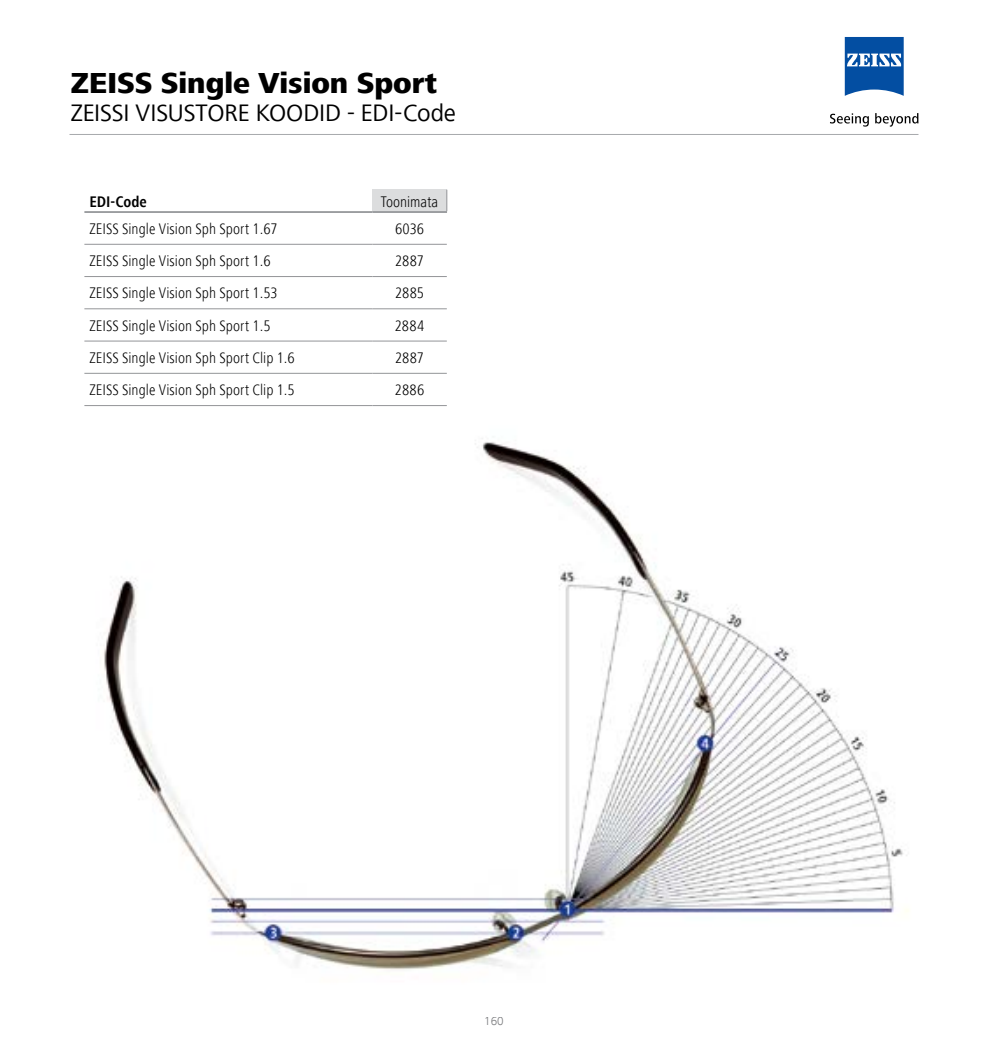
<style>
.page{position:relative;width:988px;height:1062px;background:#fff}
.page>*{position:absolute;margin:0;border:0;box-sizing:border-box;transform-origin:0 0}
.t1{font:800 29.75px "ZEISS Frutiger Next W1 G";color:#000}
.t2{font:24.5px "Frutiger Next LT Regular HR";letter-spacing:-.005em;color:#000}
.t3{font:15.75px "Frutiger Next LT Light Cond HR";color:#000}
.t4{font:700 condensed 15.75px "ZEISS Frutiger Next W1 G";color:#000}
.t5{font:12.25px "Frutiger Next LT Light HR";color:#77787b}
</style>
<div class="page">
<hr style="left:69px;top:134px;width:849px;height:1px;background:#a7a9ac">
<svg style="left:844px;top:37px;width:59px;height:59px;background:#3772b5"></svg>
<svg style="left:830px;top:113px;width:38px;height:14px"></svg>
<svg style="left:875px;top:113px;width:43px;height:14px"></svg>
<img style="left:104px;top:405px;width:805px;height:565px">
<div style="left:372px;top:190px;width:74px;height:22px;background:#dcddde"></div>
<hr style="left:84px;top:244px;width:288px;height:1px;background:#939598">
<hr style="left:84px;top:276px;width:288px;height:1px;background:#939598">
<hr style="left:84px;top:308px;width:288px;height:1px;background:#939598">
<hr style="left:372px;top:308px;width:74px;height:1px;background:#939598">
<hr style="left:84px;top:373px;width:288px;height:1px;background:#939598">
<hr style="left:84px;top:405px;width:288px;height:1px;background:#939598">
<hr style="left:372px;top:405px;width:74px;height:1px;background:#939598">
<hr style="left:372px;top:244px;width:74px;height:1px;background:#939598">
<hr style="left:372px;top:276px;width:74px;height:1px;background:#939598">
<hr style="left:372px;top:340px;width:74px;height:1px;background:#939598">
<hr style="left:372px;top:373px;width:74px;height:1px;background:#939598">
<svg style="left:446px;top:190px;width:1px;height:21px"></svg>
<hr style="left:84px;top:340px;width:288px;height:1px;background:#939598">
<hr style="left:84px;top:211px;width:288px;height:2px;background:#939598">
<hr style="left:372px;top:211px;width:75px;height:2px;background:#939598">
<h1 class="t1" style="left:71px;top:66px;width:368px">ZEISS Single Vision Sport</h1>
<h2 class="t2" style="left:71px;top:99px;width:386px">ZEISSI VISUSTORE KOODID - EDI-Code</h2>
<p class="t4" style="left:89px;top:192px;width:59px">EDI-Code</p>
<p class="t3" style="left:381px;top:193px;width:59px">Toonimata</p>
<p class="t3" style="left:89px;top:220px;width:190px">ZEISS Single Vision Sph Sport 1.67</p>
<p class="t3" style="left:395px;top:220px;width:31px">6036</p>
<p class="t3" style="left:89px;top:252px;width:183px">ZEISS Single Vision Sph Sport 1.6</p>
<p class="t3" style="left:395px;top:252px;width:31px">2887</p>
<p class="t3" style="left:89px;top:284px;width:190px">ZEISS Single Vision Sph Sport 1.53</p>
<p class="t3" style="left:395px;top:284px;width:31px">2885</p>
<p class="t3" style="left:89px;top:317px;width:183px">ZEISS Single Vision Sph Sport 1.5</p>
<p class="t3" style="left:395px;top:317px;width:31px">2884</p>
<p class="t3" style="left:89px;top:349px;width:207px">ZEISS Single Vision Sph Sport Clip 1.6</p>
<p class="t3" style="left:395px;top:349px;width:31px">2887</p>
<p class="t3" style="left:89px;top:381px;width:207px">ZEISS Single Vision Sph Sport Clip 1.5</p>
<p class="t3" style="left:395px;top:381px;width:31px">2886</p>
<p class="t5" style="left:484px;top:1014px;width:21px">160</p>
</div>
